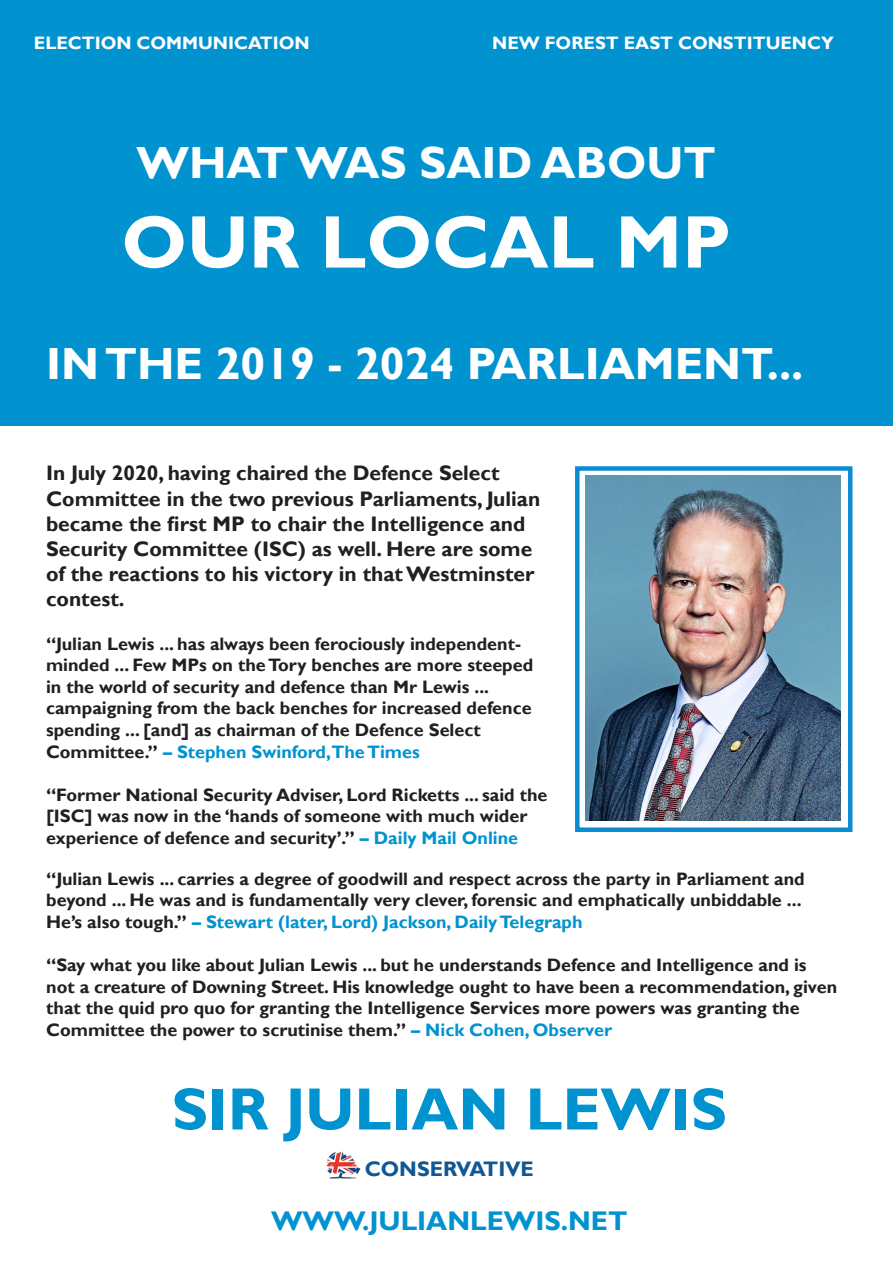
<style>
.page{position:relative;width:893px;height:1263px;background:#fff}
.page>*{position:absolute;margin:0;border:0;box-sizing:border-box;transform-origin:0 0}
.t1{font:700 75px "Gill Sans";color:#fff}
.t2{font:700 60px "Gill Sans";color:#0093d0}
.t3{font:700 45px "Gill Sans";color:#fff}
.t4{font:700 27px "Gill Sans";color:#0093d0}
.t5{font:700 21px/25.2px "Gill Sans";color:#231f20}
.t6{font:700 21px "Gill Sans";color:#105793}
.t7{font:700 18px/21.6px "Gill Sans";color:#231f20}
.t8{font:700 18px "Gill Sans";color:#fff}
.s1{color:#0093d0}
</style>
<div class="page">
<div style="left:0;top:0;width:893px;height:425px;background:#0093d0"></div>
<img style="left:586px;top:476px;width:255px;height:344px">
<div style="left:575px;top:466px;width:277px;height:366px;border:4px solid #098cd2"></div>
<img style="left:326px;top:1151px;width:35px;height:28px">
<p class="t8" style="left:34px;top:32px;width:277px">ELECTION COMMUNICATION</p>
<p class="t8" style="left:492px;top:32px;width:343px">NEW FOREST EAST CONSTITUENCY</p>
<p class="t3" style="left:136px;top:135px;width:581px">WHAT WAS SAID ABOUT</p>
<p class="t1" style="left:121px;top:197px;width:611px">OUR LOCAL MP</p>
<p class="t3" style="left:46px;top:337px;width:759px">IN THE 2019 - 2024 PARLIAMENT...</p>
<p class="t5" style="left:46px;top:461px;width:496px">In July 2020, having chaired the Defence Select Committee in the two previous Parliaments, Julian became the first MP to chair the Intelligence and Security Committee (ISC) as well. Here are some of the reactions to his victory in that Westminster contest.</p>
<p class="t7" style="left:46px;top:633px;width:489px">“Julian Lewis ... has always been ferociously independent&shy;minded ... Few MPs on the Tory benches are more steeped in the world of security and defence than Mr Lewis ... campaigning from the back benches for increased defence spending ... [and] as chairman of the Defence Select Committee.” <span class="s1">– Stephen Swinford,The Times</span></p>
<p class="t7" style="left:46px;top:784px;width:503px">“Former National Security Adviser, Lord Ricketts ... said the [ISC] was now in the ‘hands of someone with much wider experience of defence and security’.” <span class="s1">– Daily Mail Online</span></p>
<p class="t7" style="left:46px;top:868px;width:760px">“Julian Lewis ... carries a degree of goodwill and respect across the party in Parliament and beyond ... He was and is fundamentally very clever, forensic and emphatically unbiddable ...<br>He’s also tough.” <span class="s1">– Stewart (later, Lord) Jackson, Daily Telegraph</span></p>
<p class="t7" style="left:46px;top:955px;width:792px">“Say what you like about Julian Lewis ... but he understands Defence and Intelligence and is not a creature of Downing Street. His knowledge ought to have been a recommendation, given that the quid pro quo for granting the Intelligence Services more powers was granting the Committee the power to scrutinise them.” <span class="s1">– Nick Cohen, Observer</span></p>
<p class="t2" style="left:172px;top:1073px;width:557px">SIR JULIAN LEWIS</p>
<p class="t6" style="left:365px;top:1156px;width:171px">CONSERVATIVE</p>
<p class="t4" style="left:271px;top:1205px;width:358px">WWW.JULIANLEWIS.NET</p>
</div>
